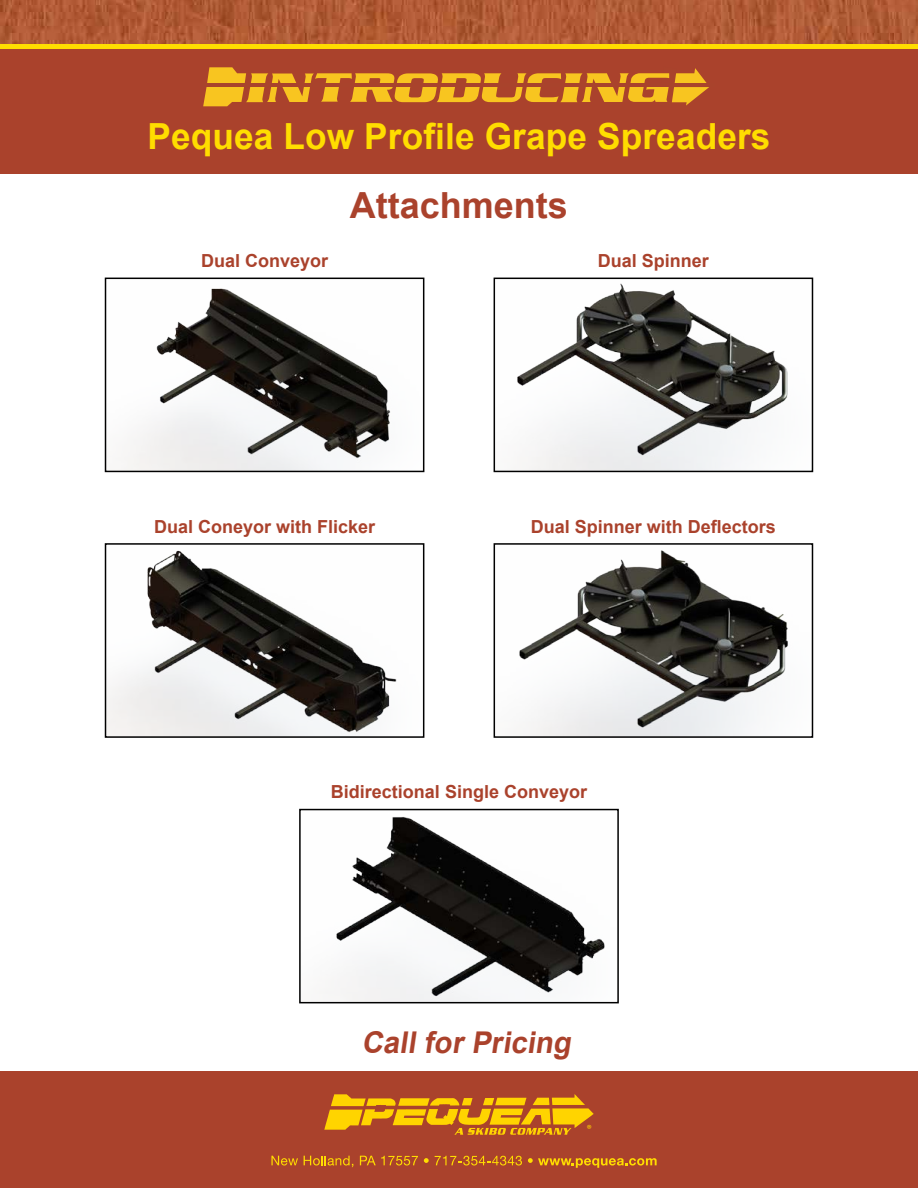
<style>
.page{position:relative;width:918px;height:1188px;background:#fff}
.page>*{position:absolute;margin:0;border:0;box-sizing:border-box;transform-origin:0 0}
.t1{font:700 36px "Arial";letter-spacing:.005em;color:#fd0}
.t2{font:700 36px "Arial";color:#aa422c}
.t3{font:italic 700 30px "Arial";color:#aa422c}
.t4{font:700 18px "Arial";color:#aa422c}
.t5{font:11.85px "Myriad Pro";color:#ffd400}
</style>
<div class="page">
<img style="left:0;top:0;width:918px;height:44px">
<div style="left:0;top:46px;width:918px;height:128px;background:#aa422c"></div>
<hr style="left:0;top:44px;width:918px;height:4px;background:#fd0">
<div style="left:0;top:1072px;width:918px;height:116px;background:#aa422c"></div>
<svg style="left:271px;top:1156px;width:27px;height:10px"></svg>
<svg style="left:304px;top:1156px;width:49px;height:11px"></svg>
<svg style="left:360px;top:1156px;width:58px;height:10px"></svg>
<svg style="left:424px;top:1158px;width:5px;height:5px"></svg>
<svg style="left:435px;top:1156px;width:87px;height:10px"></svg>
<svg style="left:528px;top:1158px;width:129px;height:10px"></svg>
<svg style="left:324px;top:1094px;width:270px;height:41px"></svg>
<svg style="left:203px;top:67px;width:506px;height:40px"></svg>
<hr style="left:203px;top:83px;width:512px;height:4px;background:#a9432c">
<img style="left:124px;top:288px;width:267px;height:181px">
<div style="left:105px;top:278px;width:319px;height:194px;border:2px solid #000"></div>
<img style="left:519px;top:550px;width:269px;height:185px">
<div style="left:494px;top:543px;width:319px;height:195px;border:2px solid #000"></div>
<img style="left:108px;top:550px;width:289px;height:185px">
<div style="left:105px;top:543px;width:319px;height:195px;border:2px solid #000"></div>
<img style="left:326px;top:817px;width:279px;height:183px">
<div style="left:299px;top:809px;width:320px;height:194px;border:2px solid #000"></div>
<img style="left:517px;top:283px;width:271px;height:186px">
<div style="left:494px;top:278px;width:319px;height:194px;border:2px solid #000"></div>
<h1 class="t1" style="left:147px;top:112px;width:625px">Pequea Low Profile Grape Spreaders</h1>
<h1 class="t2" style="left:350px;top:182px;width:220px">Attachments</h1>
<p class="t4" style="left:201px;top:249px;width:129px">Dual Conveyor</p>
<p class="t4" style="left:598px;top:249px;width:113px">Dual Spinner</p>
<p class="t4" style="left:154px;top:514px;width:223px">Dual Coneyor with Flicker</p>
<p class="t4" style="left:531px;top:514px;width:247px">Dual Spinner with Deflectors</p>
<p class="t4" style="left:331px;top:780px;width:258px">Bidirectional Single Conveyor</p>
<h2 class="t3" style="left:362px;top:1022px;width:217px">Call for Pricing</h2>
<p class="t5" style="left:587px;top:1122px;width:6px">®</p>
</div>
